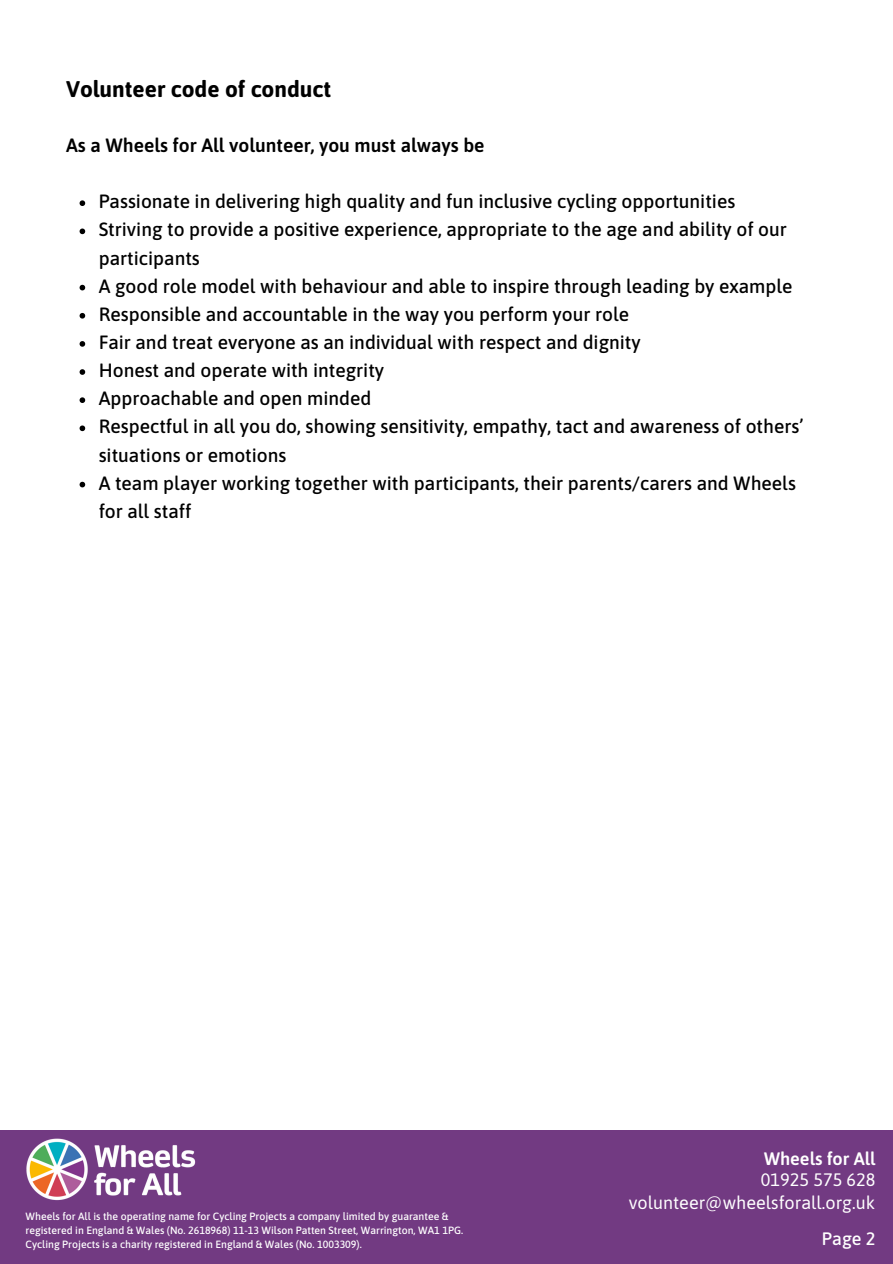
<style>
.page{position:relative;width:893px;height:1264px;background:#fff}
.page>*{position:absolute;margin:0;border:0;box-sizing:border-box;transform-origin:0 0}
.t1{font:700 22.65px "Asap";color:#000}
.t2{font:500 19.2px/28.2px "Asap";color:#000}
.t3{font:600 19.2px "Asap";color:#000}
.t4{font:18px "Asap";color:#fff}
.t5{font:600 18px "Asap";color:#fff}
.t6{font:500 18px "Asap";color:#fff}
.t7{font:500 10.5px/14px "Asap";color:#fff}
</style>
<div class="page">
<svg style="left:80px;top:200px;width:5px;height:6px"></svg>
<svg style="left:80px;top:228px;width:5px;height:6px"></svg>
<svg style="left:80px;top:285px;width:5px;height:5px"></svg>
<svg style="left:80px;top:313px;width:5px;height:5px"></svg>
<svg style="left:80px;top:341px;width:5px;height:6px"></svg>
<svg style="left:80px;top:369px;width:5px;height:6px"></svg>
<svg style="left:80px;top:397px;width:5px;height:6px"></svg>
<svg style="left:80px;top:425px;width:5px;height:6px"></svg>
<svg style="left:80px;top:482px;width:5px;height:5px"></svg>
<div style="left:0;top:1130px;width:892px;height:133px;background:#723a82"></div>
<img style="left:26px;top:1138px;width:170px;height:63px">
<p class="t1" style="left:66px;top:76px;width:267px">Volunteer code of conduct</p>
<p class="t3" style="left:66px;top:134px;width:420px">As a Wheels for All volunteer, you must always be</p>
<p class="t2" style="left:99px;top:187px;width:638px">Passionate in delivering high quality and fun inclusive cycling opportunities</p>
<p class="t2" style="left:99px;top:215px;width:689px">Striving to provide a positive experience, appropriate to the age and ability of our participants</p>
<p class="t2" style="left:99px;top:272px;width:695px">A good role model with behaviour and able to inspire through leading by example</p>
<p class="t2" style="left:99px;top:300px;width:532px">Responsible and accountable in the way you perform your role</p>
<p class="t2" style="left:99px;top:328px;width:543px">Fair and treat everyone as an individual with respect and dignity</p>
<p class="t2" style="left:99px;top:356px;width:287px">Honest and operate with integrity</p>
<p class="t2" style="left:99px;top:384px;width:274px">Approachable and open minded</p>
<p class="t2" style="left:99px;top:412px;width:706px">Respectful in all you do, showing sensitivity, empathy, tact and awareness of others’ situations or emotions</p>
<p class="t2" style="left:99px;top:468px;width:698px">A team player working together with participants, their parents/carers and Wheels for all staff</p>
<p class="t5" style="left:764px;top:1147px;width:113px">Wheels for All</p>
<p class="t4" style="left:628px;top:1191px;width:248px">volunteer@wheelsforall.org.uk</p>
<p class="t4" style="left:760px;top:1169px;width:116px">01925 575 628</p>
<p class="t7" style="left:26px;top:1208px;width:439px">Wheels for All is the operating name for Cycling Projects a company limited by guarantee &amp; registered in England &amp; Wales (No. 2618968) 11-13 Wilson Patten Street, Warrington, WA1 1PG.</p>
<p class="t7" style="left:26px;top:1236px;width:337px">Cycling Projects is a charity registered in England &amp; Wales (No. 1003309).</p>
<p class="t6" style="left:821px;top:1228px;width:55px">Page 2</p>
</div>
